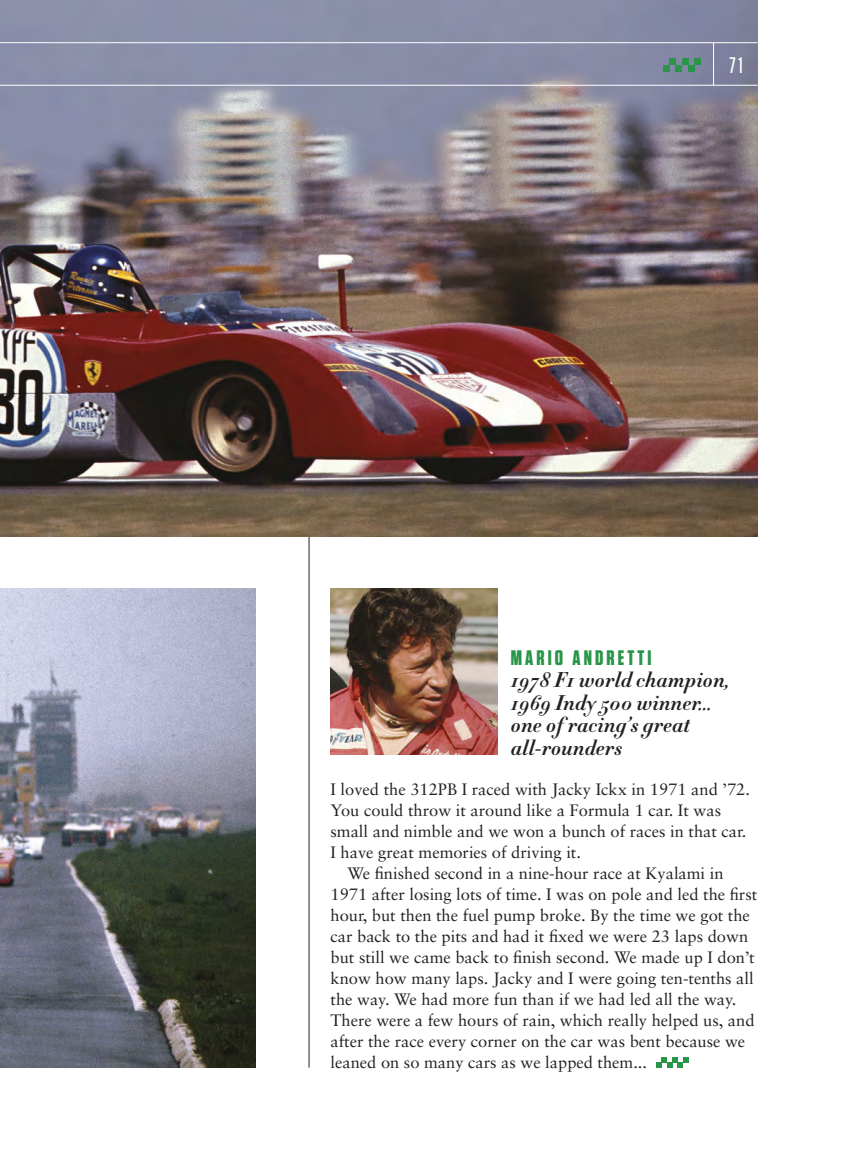
<style>
.page{position:relative;width:864px;height:1170px;background:#fff}
.page>*{position:absolute;margin:0;border:0;box-sizing:border-box;transform-origin:0 0}
.t1{font:500 22.5px "Tungsten";color:#fff}
.t2{font:italic 700 21px/22.5px "HTF Didot B06";color:#222221}
.t3{font:700 21px "Tungsten";letter-spacing:.15em;color:#289548}
.t4{font:16.5px "Sabon LT";color:#222221}
</style>
<div class="page">
<hr style="left:308px;top:113px;width:1px;height:954px;background:#222221">
<img style="left:0;top:0;width:757px;height:536px">
<hr style="left:0;top:42px;width:757px;height:1px;background:#fff">
<hr style="left:0;top:85px;width:757px;height:1px;background:#fff">
<hr style="left:713px;top:42px;width:1px;height:43px;background:#fff">
<div style="left:662px;top:65px;width:7px;height:6px;background:#289548"></div>
<svg style="left:675px;top:65px;width:6px;height:6px"></svg>
<svg style="left:688px;top:65px;width:6px;height:6px"></svg>
<div style="left:669px;top:58px;width:6px;height:7px;background:#289548"></div>
<div style="left:681px;top:58px;width:7px;height:7px;background:#289548"></div>
<div style="left:694px;top:58px;width:6px;height:7px;background:#289548"></div>
<img style="left:330px;top:588px;width:167px;height:166px">
<svg style="left:656px;top:1057px;width:32px;height:10px"></svg>
<img style="left:0;top:588px;width:256px;height:479px">
<h1 class="t1" style="left:729px;top:54px;width:15px">71</h1>
<p class="t3" style="left:510px;top:646px;width:142px">MARIO ANDRETTI</p>
<p class="t2" style="left:510px;top:668px;width:220px">1978 F1 world champion,<br>1969 Indy 500 winner… one of racing’s great all-rounders</p>
<p class="t4" style="left:330px;top:778px;width:421px">I loved the 312PB I raced with Jacky Ickx in 1971 and ’72.</p>
<p class="t4" style="left:330px;top:799px;width:392px">You could throw it around like a Formula 1 car. It was</p>
<p class="t4" style="left:330px;top:820px;width:417px">small and nimble and we won a bunch of races in that car.</p>
<p class="t4" style="left:330px;top:841px;width:252px">I have great memories of driving it.</p>
<p class="t4" style="left:347px;top:862px;width:377px">We finished second in a nine-hour race at Kyalami in</p>
<p class="t4" style="left:330px;top:883px;width:428px">1971 after losing lots of time. I was on pole and led the first</p>
<p class="t4" style="left:330px;top:904px;width:420px">hour, but then the fuel pump broke. By the time we got the</p>
<p class="t4" style="left:330px;top:925px;width:419px">car back to the pits and had it fixed we were 23 laps down</p>
<p class="t4" style="left:330px;top:946px;width:425px">but still we came back to finish second. We made up I don’t</p>
<p class="t4" style="left:330px;top:967px;width:424px">know how many laps. Jacky and I were going ten-tenths all</p>
<p class="t4" style="left:330px;top:988px;width:407px">the way. We had more fun than if we had led all the way.</p>
<p class="t4" style="left:330px;top:1009px;width:425px">There were a few hours of rain, which really helped us, and</p>
<p class="t4" style="left:330px;top:1030px;width:416px">after the race every corner on the car was bent because we</p>
<p class="t4" style="left:330px;top:1051px;width:318px">leaned on so many cars as we lapped them...</p>
</div>
